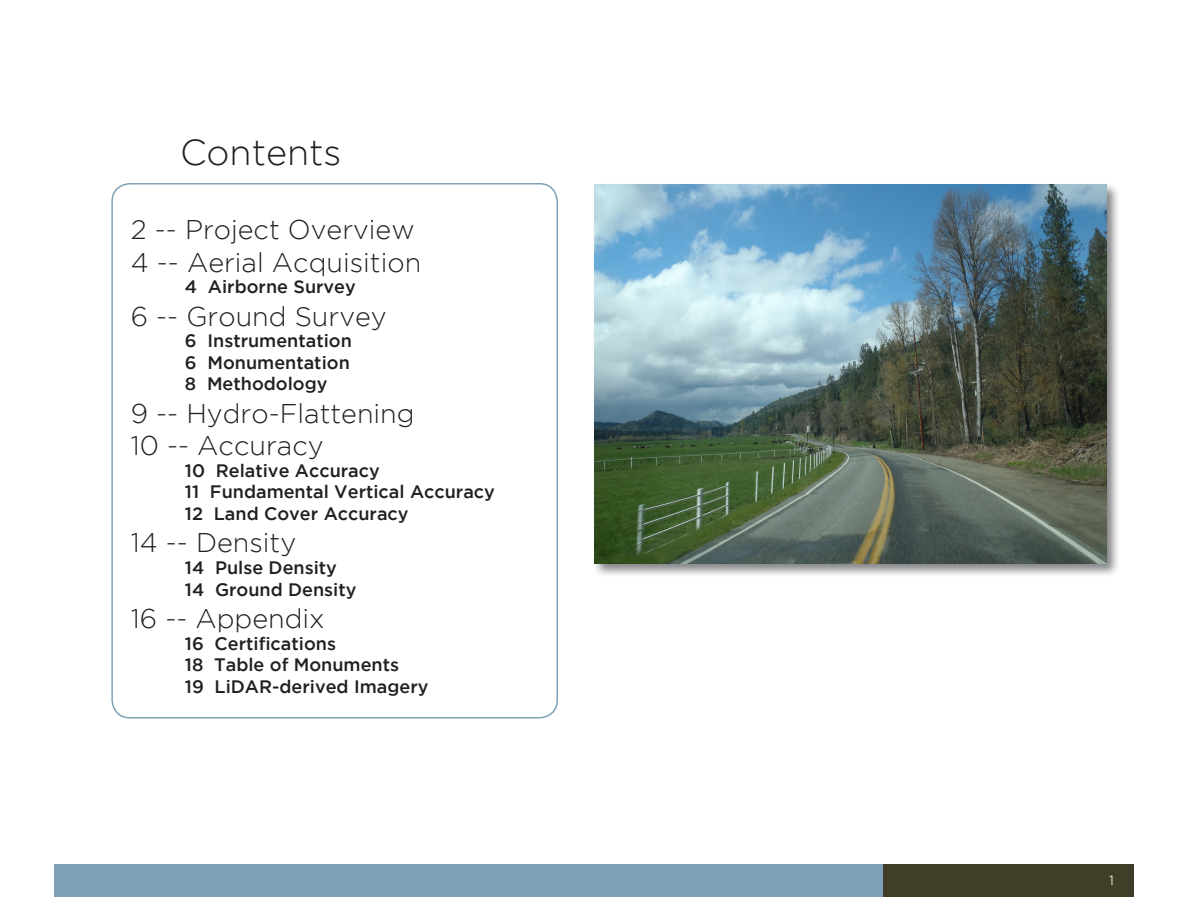
<style>
.page{position:relative;width:1188px;height:918px;background:#fff}
.page>*{position:absolute;margin:0;border:0;box-sizing:border-box;transform-origin:0 0}
.t1{font:300 36px "Gotham";color:#231f20}
.t2{font:300 27px/32.4px "Gotham";color:#231f20}
.t3{font:500 18px/21.6px "Gotham";color:#231f20}
.t4{font:13.5px "Gotham";color:#e0e1ce}
</style>
<div class="page">
<div style="left:54px;top:864px;width:1080px;height:32px;background:#7ea1b7"></div>
<div style="left:884px;top:864px;width:250px;height:32px;background:#3e3e29"></div>
<div style="left:111px;top:183px;width:447px;height:536px;border:2px solid #7ea1b7;border-radius:18px"></div>
<div style="left:592px;top:182px;width:528px;height:396px;background:#5c5c5f;opacity:.75"></div>
<img style="left:594px;top:184px;width:513px;height:379px">
<h1 class="t1" style="left:180px;top:133px;width:163px">Contents</h1>
<h2 class="t2" style="left:131px;top:213px;width:292px">2 -- Project Overview<br>4 -- Aerial Acquisition</h2>
<p class="t3" style="left:185px;top:276px;width:173px">4 Airborne Survey</p>
<h2 class="t2" style="left:131px;top:300px;width:257px">6 -- Ground Survey</h2>
<p class="t3" style="left:185px;top:330px;width:169px;text-align:justify">6 Instrumentation 6 Monumentation 8 Methodology</p>
<h2 class="t2" style="left:131px;top:397px;width:285px">9 -- Hydro-Flattening<br>10 -- Accuracy</h2>
<p class="t3" style="left:185px;top:459px;width:312px">10 Relative Accuracy<br>11 Fundamental Vertical Accuracy<br>12 Land Cover Accuracy</p>
<h2 class="t2" style="left:131px;top:526px;width:167px">14 -- Density</h2>
<p class="t3" style="left:185px;top:556px;width:173px">14 Pulse Density<br>14 Ground Density</p>
<h2 class="t2" style="left:131px;top:602px;width:195px">16 -- Appendix</h2>
<p class="t3" style="left:185px;top:632px;width:245px">16 Certifications<br>18 Table of Monuments<br>19 LiDAR-derived Imagery</p>
<p class="t4" style="left:1109px;top:872px;width:6px">1</p>
</div>
